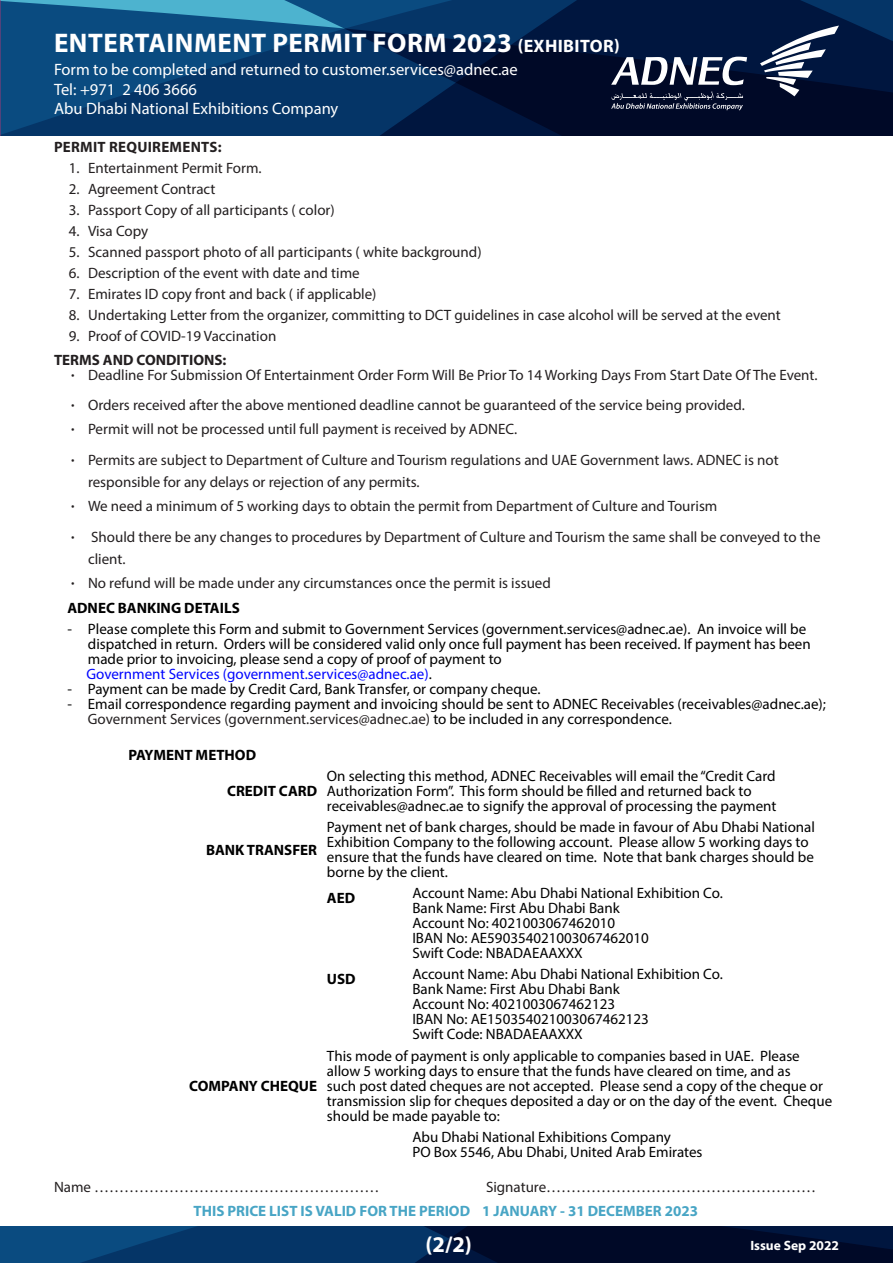
<style>
.page{position:relative;width:893px;height:1263px;background:#fff}
.page>*{position:absolute;margin:0;border:0;box-sizing:border-box;transform-origin:0 0}
.t1{font:700 27px "Myriad Pro";letter-spacing:.02em;color:#fff}
.t2{font:700 22.5px "Myriad Pro";color:#fff}
.t3{font:700 18px "Myriad Pro";letter-spacing:.02em;color:#fff}
.t4{font:16.5px/19.5px "Myriad Pro";color:#fff}
.t5{font:15px/15px "Myriad Pro";color:#000}
.t6{font:15px "Myriad Pro";color:#231f20}
.t7{font:700 15px "Myriad Pro";color:#000}
.t8{font:700 15px "Myriad Pro";color:#48a5c5}
.t9{font:15px "Myriad Pro";color:#0005fe}
.t10{font:700 15px "Myriad Pro";letter-spacing:.01em;color:#231f20}
.t11{font:700 13.5px "Myriad Pro";color:#fff}
.t12{font:700 13.5px "Myriad Pro";color:#231f20}
.s1{color:#000}
</style>
<div class="page">
<svg style="left:0;top:0;width:893px;height:135px;background:#062f5b"></svg>
<svg style="left:0;top:1226px;width:893px;height:37px;background:#03234c"></svg>
<svg style="left:611px;top:57px;width:136px;height:28px"></svg>
<svg style="left:760px;top:26px;width:79px;height:70px"></svg>
<svg style="left:611px;top:91px;width:132px;height:19px;background:#2c334c"></svg>
<h1 class="t1" style="left:54px;top:25px;width:460px">ENTERTAINMENT PERMIT FORM 2023</h1>
<p class="t3" style="left:518px;top:34px;width:104px">(EXHIBITOR(</p>
<p class="t4" style="left:54px;top:59px;width:465px">Form to be completed and returned to customer.services@adnec.ae<br>Tel: +971 2 406 3666<br>Abu Dhabi National Exhibitions Company</p>
<p class="t10" style="left:54px;top:137px;width:169px">PERMIT REQUIREMENTS:</p>
<p class="t6" style="left:88px;top:159px;width:175px">Entertainment Permit Form.</p>
<p class="t6" style="left:69px;top:159px;width:12px">1.</p>
<p class="t6" style="left:69px;top:180px;width:12px">2.</p>
<p class="t6" style="left:88px;top:180px;width:129px">Agreement Contract</p>
<p class="t6" style="left:69px;top:201px;width:12px">3.</p>
<p class="t6" style="left:88px;top:201px;width:248px">Passport Copy of all participants ( color(</p>
<p class="t6" style="left:69px;top:222px;width:12px">4.</p>
<p class="t6" style="left:88px;top:222px;width:62px">Visa Copy</p>
<p class="t6" style="left:69px;top:243px;width:12px">5.</p>
<p class="t6" style="left:88px;top:243px;width:395px">Scanned passport photo of all participants ( white background(</p>
<p class="t6" style="left:69px;top:264px;width:12px">6.</p>
<p class="t6" style="left:88px;top:264px;width:273px">Description of the event with date and time</p>
<p class="t6" style="left:69px;top:285px;width:12px">7.</p>
<p class="t6" style="left:88px;top:285px;width:290px">Emirates ID copy front and back ( if applicable(</p>
<p class="t6" style="left:69px;top:306px;width:12px">8.</p>
<p class="t6" style="left:88px;top:306px;width:694px">Undertaking Letter from the organizer, committing to DCT guidelines in case alcohol will be served at the event</p>
<p class="t6" style="left:88px;top:327px;width:190px">Proof of COVID-19 Vaccination</p>
<p class="t6" style="left:69px;top:327px;width:12px">9.</p>
<p class="t10" style="left:54px;top:350px;width:174px">TERMS AND CONDITIONS:</p>
<p class="t6" style="left:88px;top:366px;width:731px">Deadline For Submission Of Entertainment Order Form Will Be Prior To 14 Working Days From Start Date Of The Event.</p>
<p class="t12" style="left:71px;top:367px;width:5px">·</p>
<p class="t12" style="left:71px;top:397px;width:5px">·</p>
<p class="t6" style="left:88px;top:396px;width:658px">Orders received after the above mentioned deadline cannot be guaranteed of the service being provided.</p>
<p class="t12" style="left:71px;top:420px;width:5px">·</p>
<p class="t6" style="left:88px;top:419px;width:431px">Permit will not be processed until full payment is received by ADNEC.</p>
<p class="t12" style="left:71px;top:451px;width:5px">·</p>
<p class="t6" style="left:88px;top:450px;width:692px">Permits are subject to Department of Culture and Tourism regulations and UAE Government laws. ADNEC is not</p>
<p class="t12" style="left:71px;top:497px;width:5px">·</p>
<p class="t6" style="left:88px;top:473px;width:333px">responsible for any delays or rejection of any permits.</p>
<p class="t6" style="left:88px;top:496px;width:631px">We need a minimum of 5 working days to obtain the permit from Department of Culture and Tourism</p>
<p class="t12" style="left:71px;top:528px;width:5px">·</p>
<p class="t6" style="left:91px;top:527px;width:731px">Should there be any changes to procedures by Department of Culture and Tourism the same shall be conveyed to the</p>
<p class="t6" style="left:88px;top:550px;width:39px">client.</p>
<p class="t6" style="left:88px;top:573px;width:464px">No refund will be made under any circumstances once the permit is issued</p>
<p class="t12" style="left:71px;top:574px;width:5px">·</p>
<p class="t7" style="left:67px;top:598px;width:174px">ADNEC BANKING DETAILS</p>
<p class="t5" style="left:88px;top:621px;width:720px">Please complete this Form and submit to Government Services (government.services@adnec.ae .) An invoice will be</p>
<p class="t5" style="left:67px;top:621px;width:6px">-</p>
<p class="t5" style="left:88px;top:636px;width:724px">dispatched in return. Orders will be considered valid only once full payment has been received If. payment has been</p>
<p class="t5" style="left:88px;top:651px;width:415px">made prior to invoicing, please send a copy of proof of payment to</p>
<p class="t9" style="left:86px;top:665px;width:347px">Government Services (government.services@adnec.ae <span class="s1">.</span>)</p>
<p class="t5" style="left:88px;top:681px;width:454px">Payment can be made by Credit Card, Bank Transfer, or company cheque.</p>
<p class="t5" style="left:67px;top:681px;width:6px">-</p>
<p class="t5" style="left:88px;top:696px;width:740px">Email correspondence regarding payment and invoicing should be sent to ADNEC Receivables (receivables@adnec.ae ;(</p>
<p class="t5" style="left:67px;top:696px;width:6px">-</p>
<p class="t6" style="left:88px;top:710px;width:586px">Government Services (government.services@adnec.ae) <span class="s1">to be included in any correspondence.</span></p>
<p class="t7" style="left:128px;top:745px;width:129px">PAYMENT METHOD</p>
<p class="t7" style="left:227px;top:781px;width:92px">CREDIT CARD</p>
<p class="t5" style="left:327px;top:768px;width:451px">On selecting this method, ADNEC Receivables will email the“Credit Card<br>Authorization Form .” This form should be filled and returned back to receivables@adnec.ae to signify the approval of processing the payment</p>
<p class="t7" style="left:206px;top:840px;width:113px">BANK TRANSFER</p>
<p class="t7" style="left:189px;top:1076px;width:129px">COMPANY CHEQUE</p>
<p class="t5" style="left:327px;top:820px;width:490px">Payment net of bank charges, should be made in favour of Abu Dhabi National Exhibition Company to the following account. Please allow 5 working days to ensure that the funds have cleared on time. Note that bank charges should be borne by the client.</p>
<p class="t5" style="left:412px;top:886px;width:312px">Account Name: Abu Dhabi National Exhibition Co.</p>
<p class="t7" style="left:327px;top:888px;width:30px">AED</p>
<p class="t5" style="left:412px;top:901px;width:209px">Bank Name: First Abu Dhabi Bank</p>
<p class="t5" style="left:412px;top:916px;width:204px">Account No: 4021003067462010</p>
<p class="t5" style="left:412px;top:931px;width:238px">IBAN No: AE590354021003067462010</p>
<p class="t5" style="left:412px;top:946px;width:172px">Swift Code: NBADAEAAXXX</p>
<p class="t5" style="left:412px;top:967px;width:312px">Account Name: Abu Dhabi National Exhibition Co.</p>
<p class="t7" style="left:327px;top:969px;width:30px">USD</p>
<p class="t5" style="left:412px;top:982px;width:209px">Bank Name: First Abu Dhabi Bank</p>
<p class="t5" style="left:412px;top:997px;width:204px">Account No: 4021003067462123</p>
<p class="t5" style="left:412px;top:1012px;width:238px">IBAN No: AE150354021003067462123</p>
<p class="t5" style="left:412px;top:1027px;width:172px">Swift Code: NBADAEAAXXX</p>
<p class="t5" style="left:327px;top:1048px;width:507px">This mode of payment is only applicable to companies based in UAE. Please allow 5 working days to ensure that the funds have cleared on time, and as<br>such post dated cheques are not accepted. Please send a copy of the cheque or transmission slip for cheques deposited a day or on the day of the event. Cheque should be made payable to:</p>
<p class="t5" style="left:412px;top:1129px;width:260px">Abu Dhabi National Exhibitions Company</p>
<p class="t5" style="left:412px;top:1144px;width:292px">PO Box 5546, Abu Dhabi, United Arab Emirates</p>
<p class="t6" style="left:54px;top:1178px;width:327px">Name …………………………………………………</p>
<p class="t6" style="left:486px;top:1178px;width:332px">Signature......................................................</p>
<p class="t8" style="left:193px;top:1201px;width:278px">THIS PRICE LIST IS VALID FOR THE PERIOD</p>
<p class="t8" style="left:482px;top:1201px;width:217px">1 JANUARY - 31 DECEMBER 2023</p>
<h2 class="t2" style="left:425px;top:1230px;width:48px">(2/2)</h2>
<p class="t11" style="left:750px;top:1237px;width:90px">Issue Sep 2022</p>
</div>
